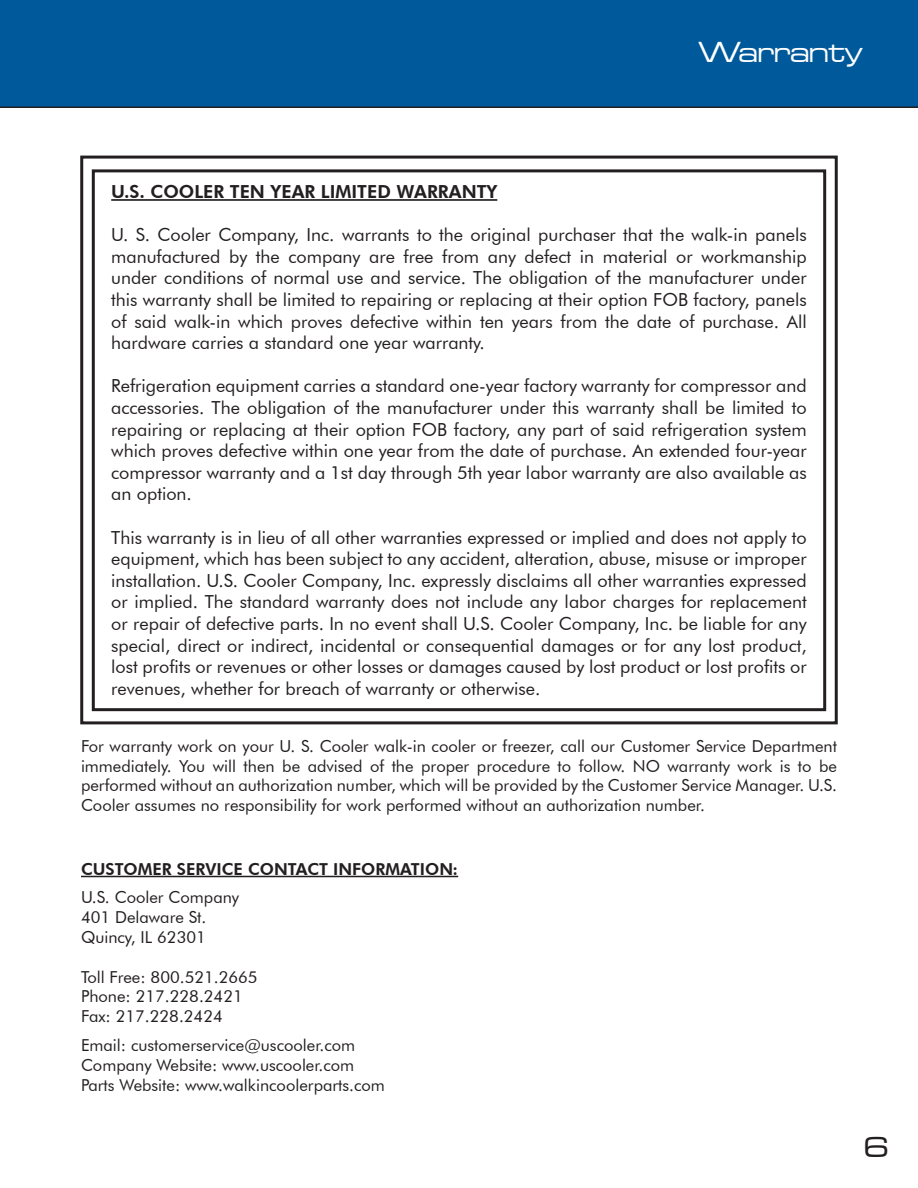
<style>
.page{position:relative;width:918px;height:1188px;background:#fff}
.page>*{position:absolute;margin:0;border:0;box-sizing:border-box;transform-origin:0 0}
.t1{font:30px "Microgramma D Medi Exte";color:#fff}
.t2{font:30px "Microgramma D Medi Exte";color:#231f20}
.t3{font:18px/21.6px "Futura BT";color:#231f20;text-align:justify}
.t4{font:800 18px "Futura BT";color:#231f20}
.t5{font:16.5px/19.8px "Futura BT";color:#231f20}
.t6{font:800 16.5px "Futura BT";color:#231f20}
</style>
<div class="page">
<div style="left:0;top:0;width:918px;height:108px;background:#00599b"></div>
<hr style="left:111px;top:199px;width:386px;height:2px;background:#231f20">
<hr style="left:81px;top:876px;width:377px;height:1px;background:#231f20">
<div style="left:80px;top:156px;width:758px;height:568px;border:3px solid #231f20"></div>
<div style="left:92px;top:169px;width:734px;height:542px;border:3px solid #231f20"></div>
<h1 class="t1" style="left:699px;top:33px;width:165px">Warranty</h1>
<p class="t4" style="left:111px;top:181px;width:388px">U.S. COOLER TEN YEAR LIMITED WARRANTY</p>
<p class="t3" style="left:111px;top:224px;width:697px">U. S. Cooler Company, Inc. warrants to the original purchaser that the walk-in panels manufactured by the company are free from any defect in material or workmanship under conditions of normal use and service. The obligation of the manufacturer under this warranty shall be limited to repairing or replacing at their option FOB factory, panels of said walk-in which proves defective within ten years from the date of purchase. All hardware carries a standard one year warranty.</p>
<p class="t3" style="left:111px;top:375px;width:697px">Refrigeration equipment carries a standard one-year factory warranty for compressor and accessories. The obligation of the manufacturer under this warranty shall be limited to repairing or replacing at their option FOB factory, any part of said refrigeration system which proves defective within one year from the date of purchase. An extended four-year compressor warranty and a 1st day through 5th year labor warranty are also available as an option.</p>
<p class="t3" style="left:111px;top:526px;width:697px">This warranty is in lieu of all other warranties expressed or implied and does not apply to equipment, which has been subject to any accident, alteration, abuse, misuse or improper installation. U.S. Cooler Company, Inc. expressly disclaims all other warranties expressed or implied. The standard warranty does not include any labor charges for replacement or repair of defective parts. In no event shall U.S. Cooler Company, Inc. be liable for any special, direct or indirect, incidental or consequential damages or for any lost product, lost profits or revenues or other losses or damages caused by lost product or lost profits or revenues, whether for breach of warranty or otherwise.</p>
<p class="t5" style="left:81px;top:736px;width:758px;text-align:justify">For warranty work on your U. S. Cooler walk-in cooler or freezer, call our Customer Service Department immediately. You will then be advised of the proper procedure to follow. NO warranty work is to be performed without an authorization number, which will be provided by the Customer Service Manager. U.S.<br>Cooler assumes no responsibility for work performed without an authorization number.</p>
<p class="t6" style="left:81px;top:859px;width:379px">CUSTOMER SERVICE CONTACT INFORMATION:</p>
<p class="t5" style="left:81px;top:888px;width:160px">U.S. Cooler Company<br>401 Delaware St.<br>Quincy, IL 62301</p>
<p class="t5" style="left:81px;top:967px;width:178px">Toll Free: 800.521.2665<br>Phone: 217.228.2421<br>Fax: 217.228.2424</p>
<p class="t5" style="left:81px;top:1035px;width:305px">Email: customerservice@uscooler.com<br>Company Website: www.uscooler.com<br>Parts Website: www.walkincoolerparts.com</p>
<h1 class="t2" style="left:864px;top:1128px;width:26px">6</h1>
</div>
